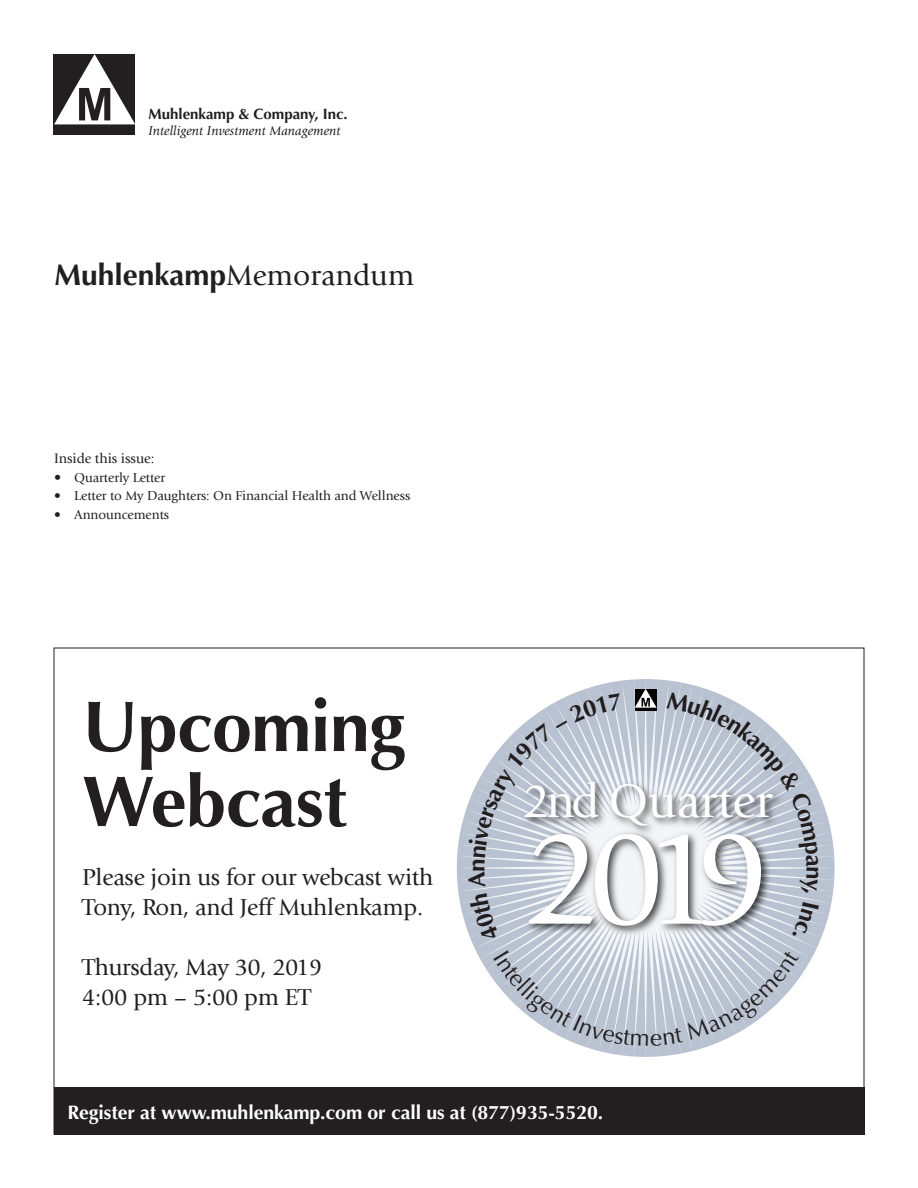
<style>
.page{position:relative;width:918px;height:1188px;background:#fff}
.page>*{position:absolute;margin:0;border:0;box-sizing:border-box;transform-origin:0 0}
.t1{font:138.9px "Giovanni";color:#fff}
.t2{font:700 72px/75px "Optima";letter-spacing:-.01em;color:#231f20}
.t3{font:49.05px "Giovanni";color:#fff}
.t4{font:700 30px "Optima";color:#231f20}
.t5{font:24px/30px "Giovanni";letter-spacing:-.01em;color:#231f20}
.t6{font:700 19.5px "Optima";letter-spacing:-.005em;color:#fff}
.t7{font:700 15px "Optima";color:#231f20}
.t8{font:14.25px "Giovanni";letter-spacing:-.005em;color:#231f20}
.Bullets{font:13.5px "Giovanni";letter-spacing:-.005em;color:#231f20}
.t9{font:italic 13.5px "Giovanni";color:#231f20}
.s1{font-family:"Giovanni";font-weight:400}
.s2{font-size:14.25px}
</style>
<div class="page">
<div style="left:54px;top:54px;width:81px;height:81px;background:#231f20"></div>
<svg style="left:54px;top:54px;width:81px;height:70px"></svg>
<div style="left:54px;top:1087px;width:810px;height:47px;background:#231f20"></div>
<svg style="left:457px;top:679px;width:378px;height:378px"></svg>
<div style="left:635px;top:689px;width:22px;height:22px;background:#040503"></div>
<svg style="left:635px;top:689px;width:22px;height:19px"></svg>
<img style="left:516px;top:770px;width:271px;height:180px">
<svg style="left:792px;top:902px;width:27px;height:34px"></svg>
<svg style="left:493px;top:950px;width:306px;height:96px"></svg>
<svg style="left:468px;top:693px;width:154px;height:248px"></svg>
<svg style="left:667px;top:692px;width:152px;height:201px"></svg>
<p class="t7" style="left:148px;top:105px;width:201px">Muhlenkamp &amp; Company, Inc.</p>
<p class="t9" style="left:148px;top:123px;width:193px">Intelligent Investment Management</p>
<p class="t4" style="left:54px;top:257px;width:362px">Muhlenkamp<span class="s1">Memorandum</span></p>
<p class="t8" style="left:54px;top:450px;width:102px">Inside this issue:</p>
<p class="Bullets" style="left:54px;top:469px;width:113px"><span class="s2">•</span> Quarterly Letter</p>
<p class="Bullets" style="left:54px;top:488px;width:358px">• Letter to My Daughters: On Financial Health and Wellness</p>
<p class="Bullets" style="left:54px;top:507px;width:117px">• Announcements</p>
<p class="t2" style="left:82px;top:690px;width:325px">Upcoming<br>Webcast</p>
<p class="t5" style="left:82px;top:863px;width:353px">Please join us for our webcast with<br>Tony, Ron, and Jeff Muhlenkamp.</p>
<p class="t5" style="left:82px;top:953px;width:242px">Thursday, May 30, 2019<br>4:00 pm – 5:00 pm ET</p>
<p class="t3" style="left:522px;top:774px;width:252px">2nd Quarter</p>
<p class="t1" style="left:523px;top:800px;width:250px">2019</p>
<p class="t6" style="left:68px;top:1101px;width:537px">Register at www.muhlenkamp.com or call us at (877)935-5520.</p>
</div>
